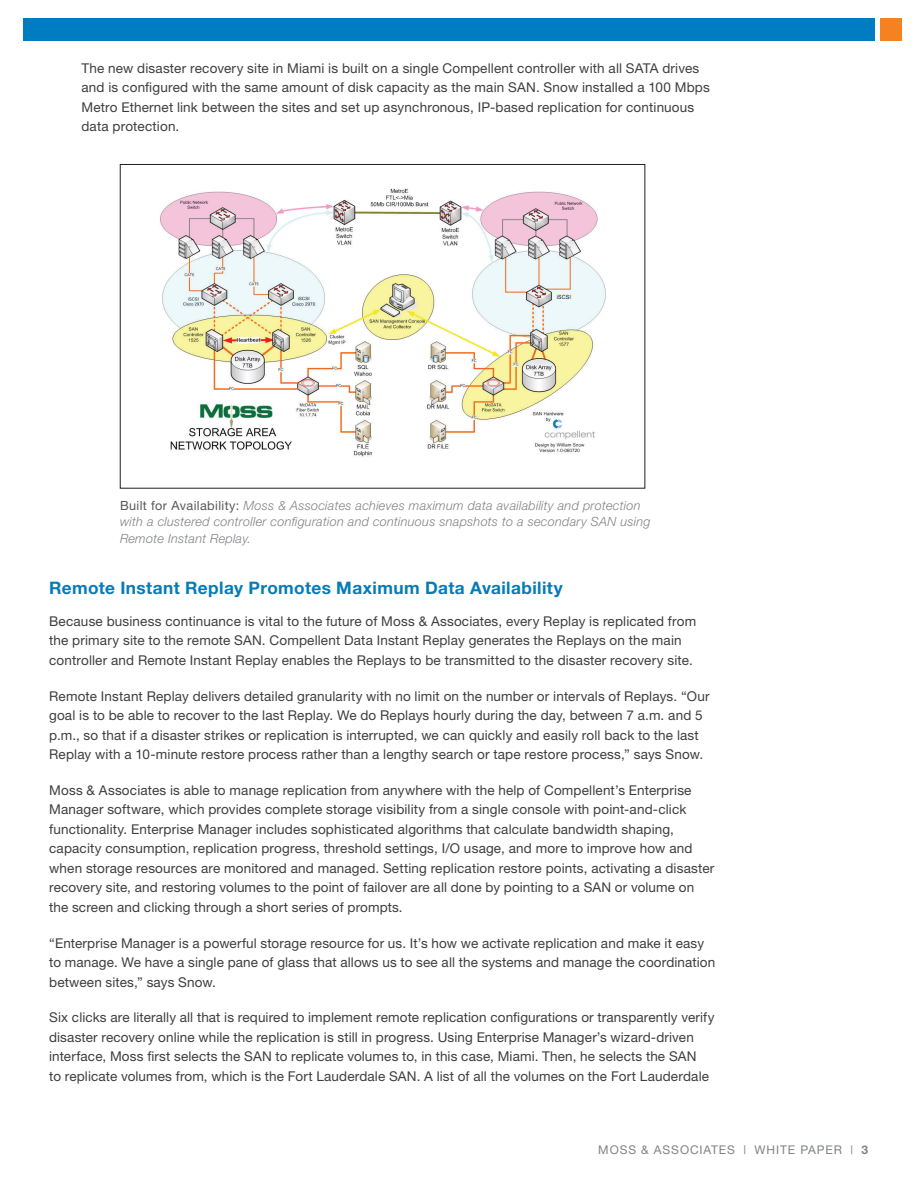
<style>
.page{position:relative;width:918px;height:1188px;background:#fff}
.page>*{position:absolute;margin:0;border:0;box-sizing:border-box;transform-origin:0 0}
.t1{font:700 17.25px "Helvetica Neue";letter-spacing:.02em;color:#057cb7}
.t2{font:13.5px/19.5px "Helvetica Neue";letter-spacing:.01em;color:#3e3e3f}
.t3{font:italic 300 12.6px/16.5px "Helvetica Neue";letter-spacing:.02em;color:#808285}
.t4{font:12px "Helvetica Neue";letter-spacing:.075em;color:#808285}
.s1{font-weight:400;font-style:normal;color:#57585a}
.s2{font-weight:700}
</style>
<div class="page">
<img style="left:160px;top:188px;width:446px;height:269px">
<div style="left:24px;top:18px;width:851px;height:22px;background:#007cc2"></div>
<div style="left:880px;top:18px;width:22px;height:22px;background:#f58220"></div>
<p class="t2" style="left:81px;top:60px;width:630px">The new disaster recovery site in Miami is built on a single Compellent controller with all SATA drives and is configured with the same amount of disk capacity as the main SAN. Snow installed a 100 Mbps Metro Ethernet link between the sites and set up asynchronous, IP-based replication for continuous data protection.</p>
<p class="t3" style="left:120px;top:498px;width:532px"><span class="s1">Built for Availability:</span> Moss &amp; Associates achieves maximum data availability and protection with a clustered controller configuration and continuous snapshots to a secondary SAN using<br>Remote Instant Replay.</p>
<p class="t1" style="left:49px;top:581px;width:515px">Remote Instant Replay Promotes Maximum Data Availability</p>
<p class="t2" style="left:49px;top:613px;width:649px">Because business continuance is vital to the future of Moss &amp; Associates, every Replay is replicated from the primary site to the remote SAN. Compellent Data Instant Replay generates the Replays on the main controller and Remote Instant Replay enables the Replays to be transmitted to the disaster recovery site.</p>
<p class="t2" style="left:49px;top:687px;width:662px">Remote Instant Replay delivers detailed granularity with no limit on the number or intervals of Replays. “Our goal is to be able to recover to the last Replay. We do Replays hourly during the day, between 7 a.m. and 5 p.m., so that if a disaster strikes or replication is interrupted, we can quickly and easily roll back to the last Replay with a 10-minute restore process rather than a lengthy search or tape restore process,” says Snow.</p>
<p class="t2" style="left:49px;top:782px;width:667px">Moss &amp; Associates is able to manage replication from anywhere with the help of Compellent’s Enterprise Manager software, which provides complete storage visibility from a single console with point-and-click functionality. Enterprise Manager includes sophisticated algorithms that calculate bandwidth shaping, capacity consumption, replication progress, threshold settings, I/O usage, and more to improve how and when storage resources are monitored and managed. Setting replication restore points, activating a disaster recovery site, and restoring volumes to the point of failover are all done by pointing to a SAN or volume on the screen and clicking through a short series of prompts.</p>
<p class="t2" style="left:49px;top:934px;width:668px">“Enterprise Manager is a powerful storage resource for us. It’s how we activate replication and make it easy to manage. We have a single pane of glass that allows us to see all the systems and manage the coordination between sites,” says Snow.</p>
<p class="t2" style="left:49px;top:1009px;width:667px">Six clicks are literally all that is required to implement remote replication configurations or transparently verify disaster recovery online while the replication is still in progress. Using Enterprise Manager’s wizard-driven interface, Moss first selects the SAN to replicate volumes to, in this case, Miami. Then, he selects the SAN<br>to replicate volumes from, which is the Fort Lauderdale SAN. A list of all the volumes on the Fort Lauderdale</p>
<p class="t4" style="left:598px;top:1145px;width:271px">MOSS &amp; ASSOCIATES | WHITE PAPER | <span class="s2">3</span></p>
</div>
